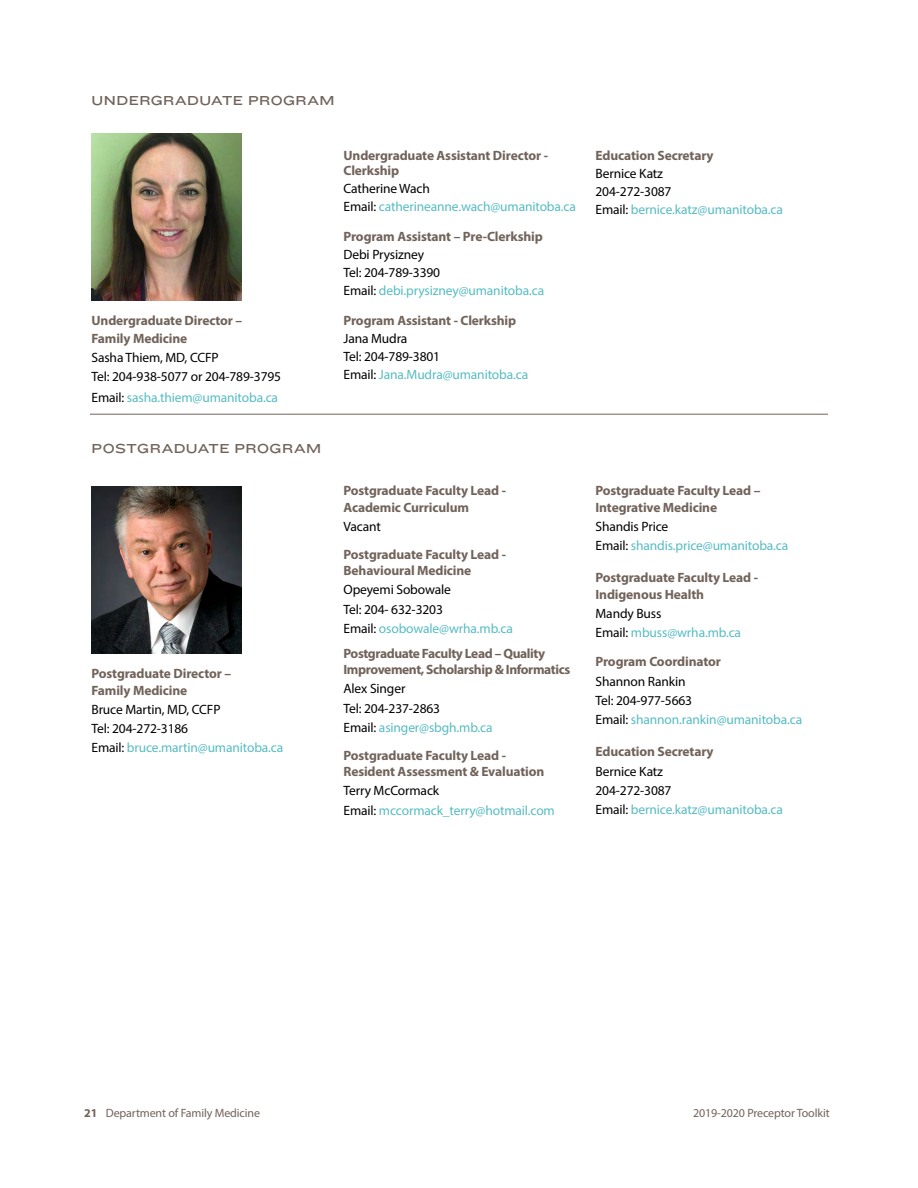
<style>
.page{position:relative;width:918px;height:1188px;background:#fff}
.page>*{position:absolute;margin:0;border:0;box-sizing:border-box;transform-origin:0 0}
.t1{font:13.5px/19.2px "Myriad Pro";letter-spacing:-.01em;color:#000}
.t2{font:700 13.5px/16.2px "Myriad Pro";letter-spacing:-.01em;color:#71635a}
.t3{font:13.5px/19.2px "Myriad Pro";letter-spacing:-.01em;color:#56bcc3}
.t4{font:700 13.5px/16.2px "Myriad Pro";letter-spacing:-.03em;color:#71635a}
.t5{font:13.5px "Knockout HTF34 Junior Sumo";letter-spacing:.03em;color:#71635a}
.t6{font:12px "Myriad Pro";letter-spacing:-.01em;color:#71635a}
.s1{color:#000}
.s2{color:#56bcc3}
.s3{font-weight:700}
</style>
<div class="page">
<img style="left:92px;top:134px;width:149px;height:166px">
<img style="left:92px;top:486px;width:149px;height:168px">
<hr style="left:90px;top:414px;width:738px;height:1px;background:#71635a">
<p class="t5" style="left:92px;top:93px;width:245px">UNDERGRADUATE PROGRAM</p>
<p class="t2" style="left:92px;top:311px;width:152px;line-height:18px">Undergraduate Director –<br>Family Medicine</p>
<p class="t1" style="left:92px;top:348px;width:191px">Sasha Thiem, MD, CCFP<br>Tel: 204-938-5077 or 204-789-3795</p>
<p class="t3" style="left:92px;top:388px;width:188px"><span class="s1">Email:</span> sasha.thiem@umanitoba.ca</p>
<p class="t5" style="left:92px;top:441px;width:231px">POSTGRADUATE PROGRAM</p>
<p class="t2" style="left:92px;top:665px;width:141px">Postgraduate Director –<br>Family Medicine</p>
<p class="t1" style="left:92px;top:699px;width:193px">Bruce Martin, MD, CCFP<br>Tel: 204-272-3186<br>Email: <span class="s2">bruce.martin@umanitoba.ca</span></p>
<p class="t2" style="left:344px;top:148px;width:206px;line-height:15px">Undergraduate Assistant Director -<br>Clerkship</p>
<p class="t3" style="left:344px;top:179px;width:234px;line-height:18px"><span class="s1">Catherine Wach<br>Email:</span> catherineanne.wach@umanitoba.ca</p>
<p class="t2" style="left:344px;top:228px;width:201px">Program Assistant – Pre-Clerkship</p>
<p class="t1" style="left:344px;top:245px;width:202px;line-height:18px">Debi Prysizney<br>Tel: 204-789-3390<br>Email: <span class="s2">debi.prysizney@umanitoba.ca</span></p>
<p class="t2" style="left:344px;top:312px;width:174px">Program Assistant - Clerkship</p>
<p class="t1" style="left:344px;top:329px;width:186px;line-height:18px">Jana Mudra<br>Tel: 204-789-3801<br>Email: <span class="s2">Jana.Mudra@umanitoba.ca</span></p>
<p class="t2" style="left:344px;top:482px;width:164px">Postgraduate Faculty Lead -<br>Academic Curriculum</p>
<p class="t1" style="left:344px;top:516px;width:39px">Vacant</p>
<p class="t2" style="left:344px;top:546px;width:164px">Postgraduate Faculty Lead -<br>Behavioural Medicine</p>
<p class="t1" style="left:344px;top:580px;width:171px">Opeyemi Sobowale<br>Tel: 204- 632-3203<br>Email: <span class="s2">osobowale@wrha.mb.ca</span></p>
<p class="t4" style="left:344px;top:645px;width:228px">Postgraduate Faculty Lead – Quality<br>Improvement, Scholarship &amp; Informatics</p>
<p class="t1" style="left:344px;top:679px;width:151px">Alex Singer<br>Tel: 204-237-2863<br>Email: <span class="s2">asinger@sbgh.mb.ca</span></p>
<p class="t2" style="left:344px;top:747px;width:202px">Postgraduate Faculty Lead -<br>Resident Assessment &amp; Evaluation</p>
<p class="t3" style="left:344px;top:781px;width:213px"><span class="s1">Terry McCormack<br>Email:</span> mccormack_terry@hotmail.com</p>
<p class="t2" style="left:596px;top:147px;width:120px">Education Secretary</p>
<p class="t1" style="left:596px;top:164px;width:189px;line-height:18px">Bernice Katz<br>204-272-3087<br>Email: <span class="s2">bernice.katz@umanitoba.ca</span></p>
<p class="t2" style="left:596px;top:482px;width:166px">Postgraduate Faculty Lead –<br>Integrative Medicine</p>
<p class="t3" style="left:596px;top:516px;width:194px"><span class="s1">Shandis Price<br>Email:</span> shandis.price@umanitoba.ca</p>
<p class="t2" style="left:596px;top:569px;width:164px">Postgraduate Faculty Lead -<br>Indigenous Health</p>
<p class="t3" style="left:596px;top:603px;width:147px"><span class="s1">Mandy Buss<br>Email:</span> mbuss@wrha.mb.ca</p>
<p class="t2" style="left:596px;top:653px;width:127px">Program Coordinator</p>
<p class="t1" style="left:596px;top:671px;width:208px">Shannon Rankin<br>Tel: 204-977-5663<br>Email: <span class="s2">shannon.rankin@umanitoba.ca</span></p>
<p class="t2" style="left:596px;top:743px;width:120px">Education Secretary</p>
<p class="t1" style="left:596px;top:761px;width:189px">Bernice Katz<br>204-272-3087<br>Email: <span class="s2">bernice.katz@umanitoba.ca</span></p>
<p class="t6" style="left:84px;top:1106px;width:177px"><span class="s3">21</span> Department of Family Medicine</p>
<p class="t6" style="left:693px;top:1106px;width:138px">2019-2020 Preceptor Toolkit</p>
</div>
